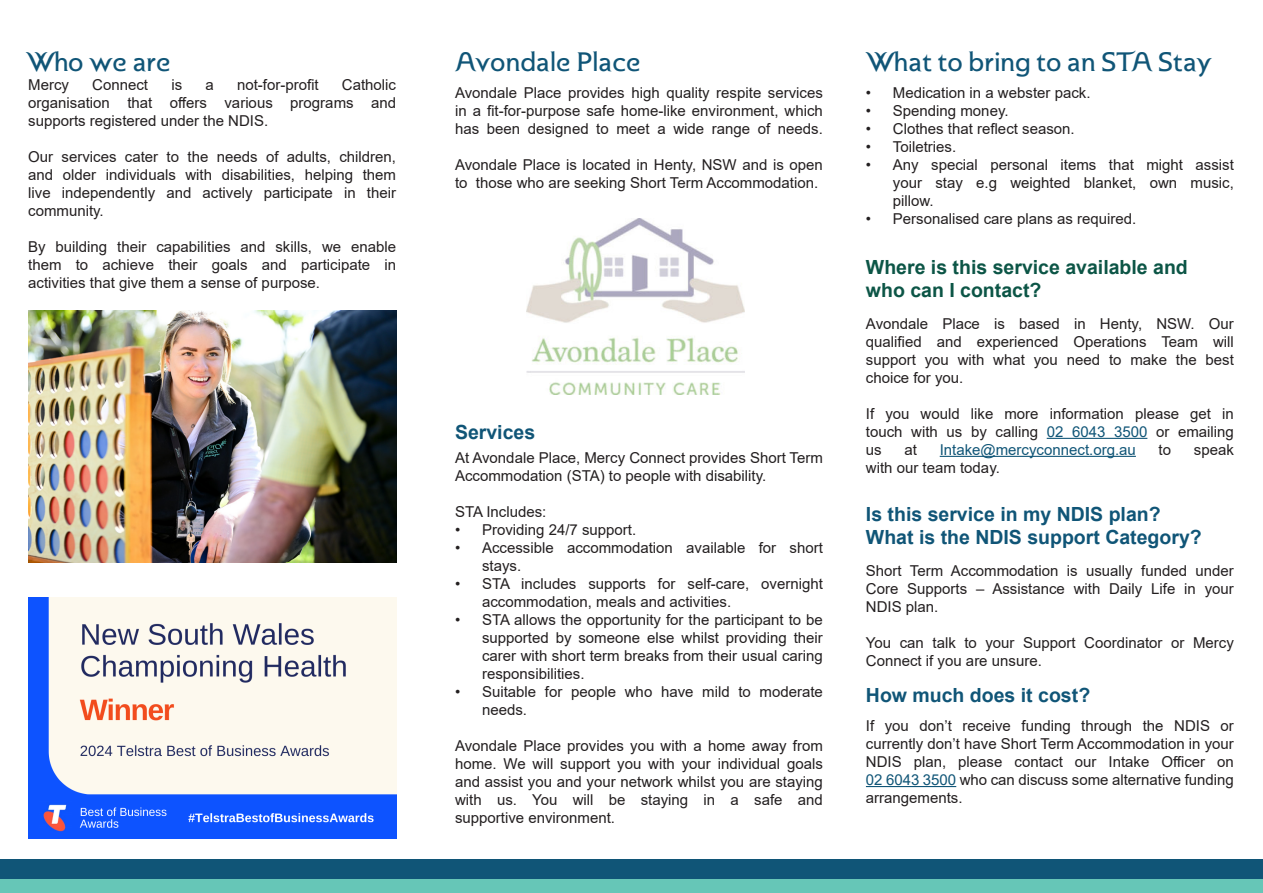
<style>
.page{position:relative;width:1263px;height:893px;background:#fff}
.page>*{position:absolute;margin:0;border:0;box-sizing:border-box;transform-origin:0 0}
.t1{font:27px "Plastilin";color:#105577}
.t2{font:700 19.5px/23.4px "Arial";color:#105577}
.t3{font:700 19.5px/23.4px "Arial";color:#0c5546}
.t4{font:15px/18px "Arial";color:#231f20;text-align:justify}
.t5{font:15px "Arial";color:#105577}
.s1{color:#105577}
</style>
<div class="page">
<div style="left:0;top:877px;width:1263px;height:16px;background:#66c6b7"></div>
<div style="left:0;top:859px;width:1263px;height:20px;background:#105577"></div>
<img style="left:28px;top:310px;width:368px;height:253px">
<hr style="left:1047px;top:438px;width:100px;height:1px;background:#105577">
<hr style="left:940px;top:456px;width:196px;height:1px;background:#105577">
<img style="left:526px;top:219px;width:219px;height:175px">
<img style="left:28px;top:598px;width:368px;height:241px">
<hr style="left:866px;top:786px;width:90px;height:1px;background:#105577">
<p class="t1" style="left:26px;top:46px;width:146px">Who we are</p>
<p class="t4" style="left:28px;top:75px;width:369px;text-indent:314px">Catholic organisation that offers various programs and supports registered under the NDIS.</p>
<p class="t4" style="left:28px;top:147px;width:369px">Our services cater to the needs of adults, children, and older individuals with disabilities, helping them live independently and actively participate in their community.</p>
<p class="t4" style="left:28px;top:237px;width:369px">By building their capabilities and skills, we enable them to achieve their goals and participate in activities that give them a sense of purpose.</p>
<p class="t4" style="left:28px;top:75px;width:42px">Mercy</p>
<p class="t4" style="left:92px;top:75px;width:57px">Connect</p>
<p class="t4" style="left:171px;top:75px;width:12px">is</p>
<p class="t4" style="left:205px;top:75px;width:10px">a</p>
<p class="t4" style="left:237px;top:75px;width:83px">not-for-profit</p>
<p class="t1" style="left:455px;top:46px;width:187px">Avondale Place</p>
<p class="t1" style="left:866px;top:46px;width:348px">What to bring to an STA Stay</p>
<p class="t4" style="left:455px;top:84px;width:369px">Avondale Place provides high quality respite services in a fit-for-purpose safe home-like environment, which has been designed to meet a wide range of needs.</p>
<p class="t4" style="left:455px;top:156px;width:369px">Avondale Place is located in Henty, NSW and is open to those who are seeking Short Term Accommodation.</p>
<p class="t4" style="left:866px;top:84px;width:226px">• Medication in a webster pack.</p>
<p class="t4" style="left:866px;top:102px;width:144px">• Spending money.</p>
<p class="t4" style="left:866px;top:120px;width:210px">• Clothes that reflect season.</p>
<p class="t4" style="left:866px;top:138px;width:92px">• Toiletries.</p>
<p class="t4" style="left:893px;top:156px;width:342px;text-indent:-27px">• Any special personal items that might assist your stay e.g weighted blanket, own music, pillow.</p>
<p class="t4" style="left:866px;top:210px;width:272px">• Personalised care plans as required.</p>
<p class="t2" style="left:455px;top:421px;width:82px">Services</p>
<p class="t4" style="left:455px;top:448px;width:369px">At Avondale Place, Mercy Connect provides Short Term<br>Accommodation (STA) to people with disability.</p>
<p class="t4" style="left:455px;top:502px;width:93px">STA Includes:</p>
<p class="t4" style="left:455px;top:520px;width:183px">• Providing 24/7 support.</p>
<p class="t4" style="left:482px;top:538px;width:342px;text-indent:-27px">• Accessible accommodation available for short stays.</p>
<p class="t4" style="left:482px;top:574px;width:342px;text-indent:-27px">• STA includes supports for self-care, overnight accommodation, meals and activities.</p>
<p class="t4" style="left:482px;top:610px;width:342px;text-indent:-27px">• STA allows the opportunity for the participant to be supported by someone else whilst providing their carer with short term breaks from their usual caring responsibilities.</p>
<p class="t4" style="left:482px;top:682px;width:342px;text-indent:-27px">• Suitable for people who have mild to moderate needs.</p>
<p class="t4" style="left:455px;top:736px;width:369px">Avondale Place provides you with a home away from home. We will support you with your individual goals and assist you and your network whilst you are staying with us. You will be staying in a safe and supportive environment.</p>
<p class="t3" style="left:866px;top:255px;width:323px">Where is this service available and who can I contact?</p>
<p class="t4" style="left:866px;top:314px;width:369px">Avondale Place is based in Henty, NSW. Our qualified and experienced Operations Team will support you with what you need to make the best choice for you.</p>
<p class="t4" style="left:866px;top:404px;width:369px">If you would like more information please get in touch with us by calling <span class="s1">02 6043 3500</span> or emailing us</p>
<p class="t4" style="left:904px;top:440px;width:14px">at</p>
<p class="t5" style="left:940px;top:439px;width:198px">Intake@mercyconnect.org.au</p>
<p class="t4" style="left:1158px;top:440px;width:14px">to</p>
<p class="t4" style="left:1194px;top:440px;width:42px">speak</p>
<p class="t4" style="left:866px;top:458px;width:135px">with our team today.</p>
<p class="t2" style="left:866px;top:502px;width:337px">Is this service in my NDIS plan?<br>What is the NDIS support Category?</p>
<p class="t4" style="left:866px;top:561px;width:369px">Short Term Accommodation is usually funded under Core Supports – Assistance with Daily Life in your NDIS plan.</p>
<p class="t4" style="left:866px;top:633px;width:369px">You can talk to your Support Coordinator or Mercy<br>Connect if you are unsure.</p>
<p class="t2" style="left:866px;top:683px;width:226px">How much does it cost?</p>
<p class="t4" style="left:866px;top:717px;width:369px">If you don’t receive funding through the NDIS or currently don’t have Short Term Accommodation in your NDIS plan, please contact our Intake Officer on <span class="s1">02 6043 3500</span> who can discuss some alternative funding arrangements.</p>
</div>
